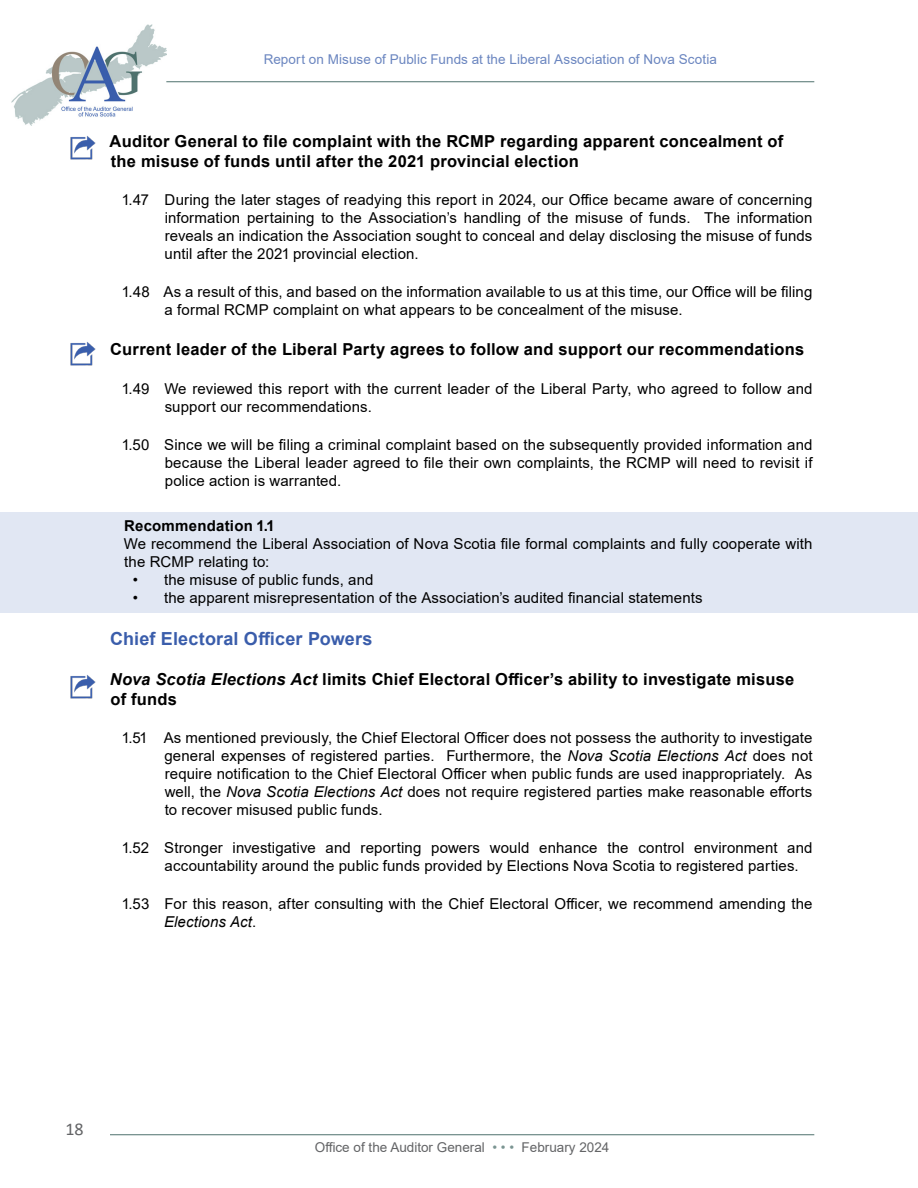
<style>
.page{position:relative;width:918px;height:1188px;background:#fff}
.page>*{position:absolute;margin:0;border:0;box-sizing:border-box;transform-origin:0 0}
.t1{font:700 18px "Arial";letter-spacing:.01em;color:#3a5dab}
.t2{font:18px "Calibri";color:#636466}
.t3{font:700 16.5px/19.8px "Arial";letter-spacing:.015em;color:#000}
.t4{font:15px/18px "Arial";letter-spacing:.01em;color:#000}
.t5{font:700 15px "Arial";letter-spacing:.015em;color:#000}
.t6{font:13.5px "Arial";letter-spacing:.01em;color:#6b86c0}
.t7{font:13.5px "Arial";color:#636466}
.s1{font-style:italic}
.s2{color:#7b9592}
</style>
<div class="page">
<img style="left:11px;top:25px;width:155px;height:100px">
<hr style="left:166px;top:81px;width:648px;height:1px;background:#4f726e">
<hr style="left:110px;top:1134px;width:704px;height:1px;background:#4f726e">
<div style="left:0;top:513px;width:918px;height:100px;background:#e1e7f3"></div>
<img style="left:70px;top:136px;width:26px;height:24px">
<img style="left:70px;top:342px;width:26px;height:24px">
<img style="left:70px;top:675px;width:26px;height:24px">
<p class="t6" style="left:264px;top:50px;width:455px">Report on Misuse of Public Funds at the Liberal Association of Nova Scotia</p>
<p class="t3" style="left:110px;top:132px;width:675px">Auditor General to file complaint with the RCMP regarding apparent concealment of the misuse of funds until after the 2021 provincial election</p>
<p class="t4" style="left:165px;top:191px;width:649px;text-align:justify;text-indent:-42px">1.47 During the later stages of readying this report in 2024, our Office became aware of concerning information pertaining to the Association’s handling of the misuse of funds. The information reveals an indication the Association sought to conceal and delay disclosing the misuse of funds until after the 2021 provincial election.</p>
<p class="t4" style="left:165px;top:283px;width:649px;text-indent:-42px">1.48 As a result of this, and based on the information available to us at this time, our Office will be filing a formal RCMP complaint on what appears to be concealment of the misuse.</p>
<p class="t3" style="left:110px;top:340px;width:696px">Current leader of the Liberal Party agrees to follow and support our recommendations</p>
<p class="t4" style="left:165px;top:379px;width:649px;text-indent:-42px">1.49 We reviewed this report with the current leader of the Liberal Party, who agreed to follow and support our recommendations.</p>
<p class="t4" style="left:165px;top:435px;width:649px;text-align:justify;text-indent:-42px">1.50 Since we will be filing a criminal complaint based on the subsequently provided information and because the Liberal leader agreed to file their own complaints, the RCMP will need to revisit if police action is warranted.</p>
<p class="t5" style="left:124px;top:515px;width:151px">Recommendation 1.1</p>
<p class="t4" style="left:124px;top:534px;width:690px">We recommend the Liberal Association of Nova Scotia file formal complaints and fully cooperate with the RCMP relating to:</p>
<p class="t4" style="left:133px;top:570px;width:242px">• the misuse of public funds, and</p>
<p class="t4" style="left:133px;top:588px;width:571px">• the apparent misrepresentation of the Association’s audited financial statements</p>
<p class="t1" style="left:110px;top:626px;width:264px">Chief Electoral Officer Powers</p>
<p class="t3" style="left:110px;top:669px;width:686px"><span class="s1">Nova Scotia Elections Act</span> limits Chief Electoral Officer’s ability to investigate misuse of funds</p>
<p class="t4" style="left:164px;top:728px;width:650px;text-align:justify;text-indent:-42px">1.51 As mentioned previously, the Chief Electoral Officer does not possess the authority to investigate general expenses of registered parties. Furthermore, the <span class="s1">Nova Scotia Elections Act</span> does not require notification to the Chief Electoral Officer when public funds are used inappropriately. As well, the <span class="s1">Nova Scotia Elections Act</span> does not require registered parties make reasonable efforts to recover misused public funds.</p>
<p class="t4" style="left:165px;top:839px;width:649px;text-indent:-42px">1.52 Stronger investigative and reporting powers would enhance the control environment and accountability around the public funds provided by Elections Nova Scotia to registered parties.</p>
<p class="t4" style="left:164px;top:895px;width:650px;text-indent:-41px">1.53 For this reason, after consulting with the Chief Electoral Officer, we recommend amending the<br><span class="s1">Elections Act</span>.</p>
<p class="t2" style="left:65px;top:1116px;width:20px">18</p>
<p class="t7" style="left:315px;top:1138px;width:296px">Office of the Auditor General <span class="s2">• • •</span> February 2024</p>
</div>
